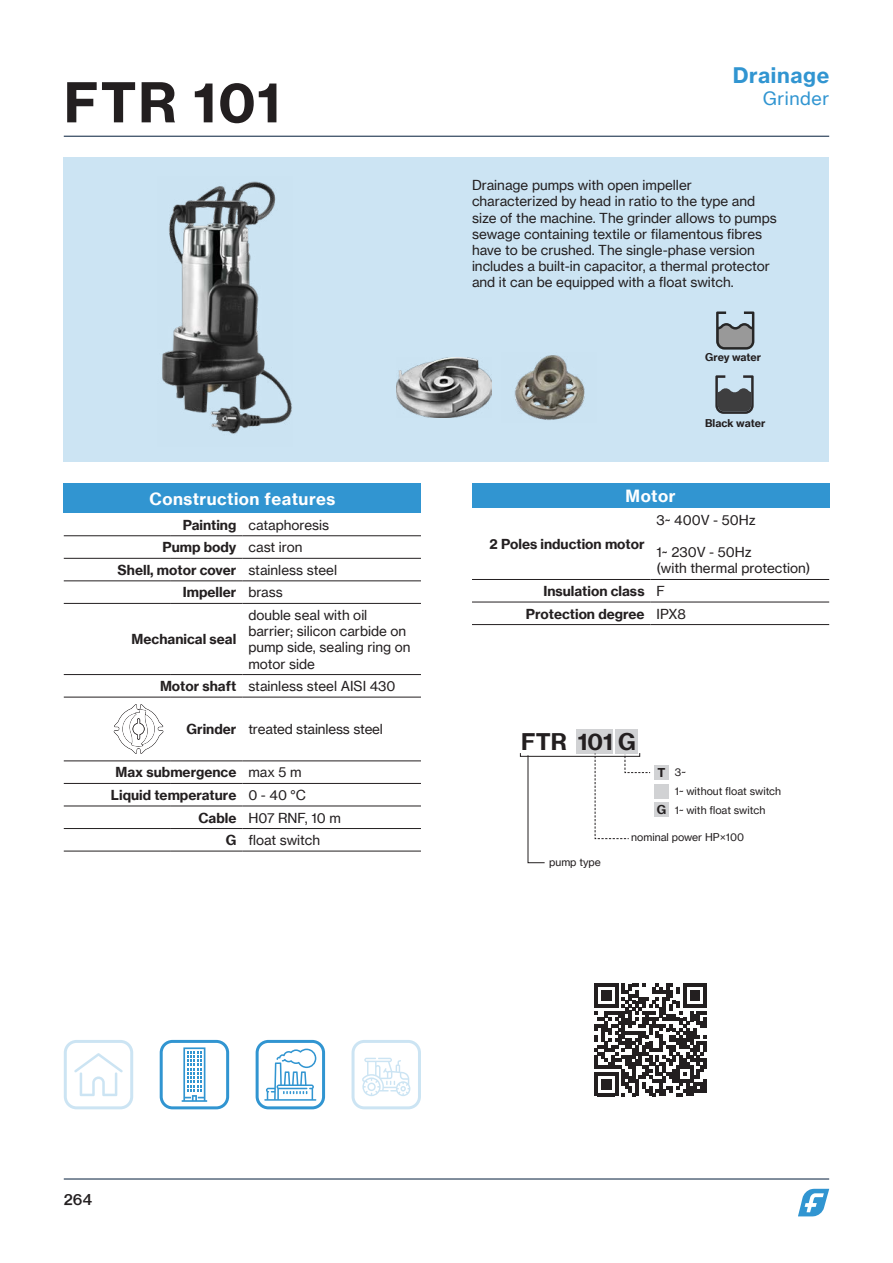
<style>
.page{position:relative;width:893px;height:1263px;background:#fff}
.page>*{position:absolute;margin:0;border:0;box-sizing:border-box;transform-origin:0 0}
.t1{font:700 54px "Neue Haas Grotesk Text Pro";letter-spacing:.03em;color:#231f20}
.t2{font:700 22.5px "Neue Haas Grotesk Text Pro";color:#231f20}
.t3{font:700 21px "Neue Haas Grotesk Text Pro";letter-spacing:.03em;color:#3195d1}
.t4{font:18px "Neue Haas Grotesk Text Pro";letter-spacing:.03em;color:#3195d1}
.t5{font:700 16.5px "Neue Haas Grotesk Text Pro";letter-spacing:.03em;color:#fff}
.t6{font:500 15px "Neue Haas Grotesk Text Pro";color:#231f20}
.t7{font:13.5px/16.2px "Neue Haas Grotesk Text Pro";color:#231f20}
.t8{font:700 13.5px/22.5px "Neue Haas Grotesk Text Pro";color:#231f20;text-align:center}
.t9{font:10.5px "Neue Haas Grotesk Text Pro";color:#231f20}
.t10{font:700 10.5px "Neue Haas Grotesk Text Pro";color:#231f20}
.s1{font-weight:700}
.s2{font-weight:400}
.s3{font-weight:700;font-size:12px}
</style>
<div class="page">
<hr style="left:64px;top:1178px;width:765px;height:1px;background:#051e3c">
<hr style="left:64px;top:136px;width:765px;height:1px;background:#051e3c">
<div style="left:64px;top:157px;width:765px;height:304px;background:#cce4f3"></div>
<svg style="left:798px;top:1189px;width:31px;height:27px"></svg>
<div style="left:64px;top:483px;width:357px;height:30px;background:#3195d1"></div>
<hr style="left:242px;top:558px;width:179px;height:1px;background:#231f20">
<hr style="left:242px;top:581px;width:179px;height:1px;background:#231f20">
<hr style="left:242px;top:603px;width:179px;height:1px;background:#231f20">
<hr style="left:242px;top:674px;width:179px;height:1px;background:#231f20">
<hr style="left:242px;top:697px;width:179px;height:1px;background:#231f20">
<hr style="left:242px;top:761px;width:179px;height:1px;background:#231f20">
<hr style="left:242px;top:783px;width:179px;height:1px;background:#231f20">
<hr style="left:242px;top:806px;width:179px;height:1px;background:#231f20">
<hr style="left:242px;top:828px;width:179px;height:1px;background:#231f20">
<hr style="left:242px;top:535px;width:179px;height:1px;background:#231f20">
<hr style="left:242px;top:851px;width:179px;height:1px;background:#231f20">
<hr style="left:64px;top:535px;width:106px;height:1px;background:#231f20">
<hr style="left:170px;top:535px;width:72px;height:1px;background:#231f20">
<hr style="left:64px;top:558px;width:106px;height:1px;background:#231f20">
<hr style="left:170px;top:558px;width:72px;height:1px;background:#231f20">
<hr style="left:64px;top:674px;width:106px;height:1px;background:#231f20">
<hr style="left:170px;top:674px;width:72px;height:1px;background:#231f20">
<hr style="left:64px;top:697px;width:106px;height:1px;background:#231f20">
<hr style="left:170px;top:697px;width:72px;height:1px;background:#231f20">
<hr style="left:64px;top:581px;width:106px;height:1px;background:#231f20">
<hr style="left:170px;top:581px;width:72px;height:1px;background:#231f20">
<hr style="left:64px;top:603px;width:106px;height:1px;background:#231f20">
<hr style="left:170px;top:603px;width:72px;height:1px;background:#231f20">
<hr style="left:64px;top:761px;width:106px;height:1px;background:#231f20">
<hr style="left:170px;top:761px;width:72px;height:1px;background:#231f20">
<hr style="left:64px;top:783px;width:106px;height:1px;background:#231f20">
<hr style="left:170px;top:783px;width:72px;height:1px;background:#231f20">
<hr style="left:64px;top:806px;width:106px;height:1px;background:#231f20">
<hr style="left:170px;top:806px;width:72px;height:1px;background:#231f20">
<hr style="left:64px;top:828px;width:106px;height:1px;background:#231f20">
<hr style="left:170px;top:828px;width:72px;height:1px;background:#231f20">
<hr style="left:64px;top:851px;width:106px;height:1px;background:#231f20">
<hr style="left:170px;top:851px;width:72px;height:1px;background:#231f20">
<svg style="left:114px;top:704px;width:49px;height:50px"></svg>
<div style="left:472px;top:483px;width:357px;height:25px;background:#3195d1"></div>
<hr style="left:472px;top:579px;width:179px;height:1px;background:#231f20">
<hr style="left:651px;top:579px;width:178px;height:1px;background:#231f20">
<hr style="left:472px;top:602px;width:179px;height:1px;background:#231f20">
<hr style="left:651px;top:602px;width:178px;height:1px;background:#231f20">
<hr style="left:651px;top:624px;width:178px;height:1px;background:#231f20">
<hr style="left:472px;top:624px;width:179px;height:1px;background:#231f20">
<img style="left:162px;top:181px;width:130px;height:253px">
<svg style="left:716px;top:311px;width:38px;height:39px"></svg>
<svg style="left:715px;top:375px;width:39px;height:39px"></svg>
<img style="left:396px;top:357px;width:95px;height:60px">
<img style="left:514px;top:355px;width:71px;height:65px">
<div style="left:160px;top:1040px;width:69px;height:69px;border:3px solid #3195d1;border-radius:11px"></div>
<svg style="left:182px;top:1047px;width:25px;height:55px"></svg>
<div style="left:64px;top:1040px;width:69px;height:69px;border:3px solid #3195d1;border-radius:11px"></div>
<svg style="left:74px;top:1053px;width:49px;height:43px"></svg>
<div style="left:352px;top:1040px;width:69px;height:69px;border:3px solid #3195d1;border-radius:11px"></div>
<svg style="left:362px;top:1058px;width:48px;height:38px"></svg>
<div style="left:256px;top:1040px;width:69px;height:69px;border:3px solid #3195d1;border-radius:11px"></div>
<svg style="left:264px;top:1048px;width:52px;height:53px"></svg>
<svg style="left:594px;top:984px;width:113px;height:112px"></svg>
<div style="left:576px;top:729px;width:37px;height:24px;background:#d1d2d4"></div>
<div style="left:520px;top:753px;width:120px;height:4px;border:1px solid #231f20"></div>
<svg style="left:527px;top:754px;width:18px;height:109px"></svg>
<svg style="left:594px;top:752px;width:57px;height:87px"></svg>
<div style="left:616px;top:729px;width:22px;height:24px;background:#d1d2d4"></div>
<div style="left:654px;top:802px;width:15px;height:15px;background:#d1d2d4"></div>
<div style="left:654px;top:784px;width:15px;height:15px;background:#d1d2d4"></div>
<div style="left:654px;top:765px;width:15px;height:14px;background:#d1d2d4"></div>
<h1 class="t1" style="left:64px;top:69px;width:218px">FTR 101</h1>
<p class="t5" style="left:149px;top:488px;width:187px">Construction features</p>
<p class="t7" style="left:183px;top:517px;width:148px"><span class="s1">Painting</span> cataphoresis</p>
<p class="t8" style="left:162px;top:536px;width:142px">Pump body <span class="s2">cast iron</span></p>
<p class="t8" style="left:118px;top:559px;width:221px">Shell, motor cover <span class="s2">stainless steel</span></p>
<p class="t8" style="left:183px;top:581px;width:102px">Impeller <span class="s2">brass</span></p>
<p class="t8" style="left:132px;top:628px;width:106px">Mechanical seal</p>
<p class="t7" style="left:248px;top:607px;width:164px">double seal with oil barrier; silicon carbide on pump side, sealing ring on motor side</p>
<p class="t7" style="left:160px;top:678px;width:237px"><span class="s1">Motor shaft</span> stainless steel AISI 430</p>
<p class="t7" style="left:187px;top:721px;width:198px"><span class="s1">Grinder</span> treated stainless steel</p>
<p class="t8" style="left:116px;top:761px;width:188px">Max submergence <span class="s2">max 5 m</span></p>
<p class="t8" style="left:111px;top:784px;width:197px">Liquid temperature <span class="s2">0 - 40 °C</span></p>
<p class="t7" style="left:198px;top:809px;width:144px"><span class="s1">Cable</span> H07 RNF, 10 m</p>
<p class="t7" style="left:226px;top:832px;width:96px"><span class="s1">G</span> float switch</p>
<h3 class="t3" style="left:733px;top:62px;width:98px">Drainage</h3>
<h3 class="t4" style="left:763px;top:87px;width:68px">Grinder</h3>
<p class="t7" style="left:472px;top:177px;width:306px">Drainage pumps with open impeller characterized by head in ratio to the type and size of the machine. The grinder allows to pumps sewage containing textile or filamentous fibres have to be crushed. The single-phase version includes a built-in capacitor, a thermal protector and it can be equipped with a float switch.</p>
<p class="t10" style="left:705px;top:350px;width:58px">Grey water</p>
<p class="t10" style="left:705px;top:416px;width:62px">Black water</p>
<p class="t5" style="left:626px;top:486px;width:51px">Motor</p>
<p class="t8" style="left:490px;top:533px;width:156px">2 Poles induction motor</p>
<p class="t7" style="left:657px;top:512px;width:101px">3~ 400V - 50Hz</p>
<p class="t7" style="left:657px;top:544px;width:155px">1~ 230V - 50Hz<br>(with thermal protection)</p>
<p class="t8" style="left:526px;top:580px;width:161px">Insulation class <span class="s2">F<br></span>Protection degree <span class="s2">IPX8</span></p>
<h2 class="t2" style="left:521px;top:728px;width:116px">FTR 101 G</h2>
<p class="t9" style="left:657px;top:766px;width:30px"><span class="s3">T</span> 3~</p>
<p class="t9" style="left:675px;top:785px;width:108px">1~ without float switch</p>
<p class="t9" style="left:657px;top:803px;width:110px"><span class="s3">G</span> 1~ with float switch</p>
<p class="t9" style="left:549px;top:856px;width:53px">pump type</p>
<p class="t9" style="left:631px;top:831px;width:114px">nominal power HP×100</p>
<p class="t6" style="left:64px;top:1190px;width:30px">264</p>
</div>
